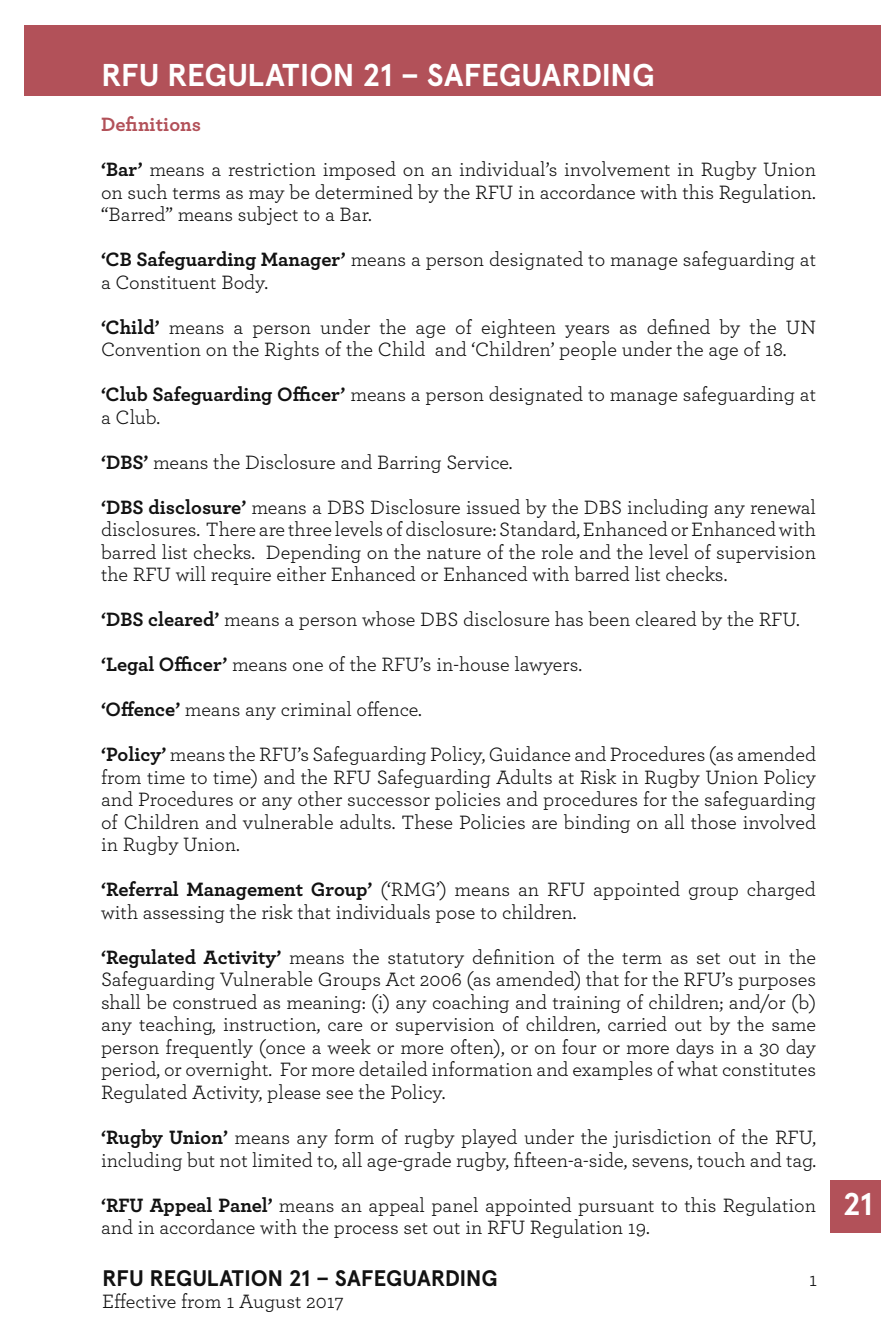
<style>
.page{position:relative;width:881px;height:1340px;background:#fff}
.page>*{position:absolute;margin:0;border:0;box-sizing:border-box;transform-origin:0 0}
.t1{font:700 31.5px "Apercu";letter-spacing:-.01em;color:#fff}
.t2{font:700 22.5px "Apercu";letter-spacing:-.01em;color:#121212}
.t3{font:20.25px/22.5px "Archer";color:#121212}
.t4{font:700 20.25px "Archer";color:#b25159}
.s1{font-weight:700}
</style>
<div class="page">
<div style="left:829px;top:1180px;width:51px;height:53px;background:#b25159"></div>
<div style="left:24px;top:26px;width:856px;height:70px;background:#b25159"></div>
<h1 class="t1" style="left:101px;top:56px;width:555px">RFU REGULATION 21 – SAFEGUARDING</h1>
<p class="t4" style="left:101px;top:108px;width:101px">Definitions</p>
<p class="t3" style="left:101px;top:157px;width:716px;text-align:justify"><span class="s1">‘Bar’</span> means a restriction imposed on an individual’s involvement in Rugby Union on such terms as may be determined by the RFU in accordance with this Regulation. “Barred” means subject to a Bar.</p>
<p class="t3" style="left:101px;top:247px;width:716px"><span class="s1">‘CB Safeguarding Manager’</span> means a person designated to manage safeguarding at a Constituent Body.</p>
<p class="t3" style="left:101px;top:315px;width:716px"><span class="s1">‘Child’</span> means a person under the age of eighteen years as defined by the UN<br>Convention on the Rights of the Child and ‘Children’ people under the age of 18.</p>
<p class="t3" style="left:101px;top:382px;width:716px"><span class="s1">‘Club Safeguarding Officer’</span> means a person designated to manage safeguarding at a Club.</p>
<p class="t3" style="left:101px;top:450px;width:413px"><span class="s1">‘DBS’</span> means the Disclosure and Barring Service.</p>
<p class="t3" style="left:101px;top:495px;width:716px;text-align:justify"><span class="s1">‘DBS disclosure’</span> means a DBS Disclosure issued by the DBS including any renewal disclosures. There are three levels of disclosure: Standard, Enhanced or Enhanced with barred list checks. Depending on the nature of the role and the level of supervision the RFU will require either Enhanced or Enhanced with barred list checks.</p>
<p class="t3" style="left:101px;top:607px;width:700px"><span class="s1">‘DBS cleared’</span> means a person whose DBS disclosure has been cleared by the RFU.</p>
<p class="t3" style="left:101px;top:652px;width:482px"><span class="s1">‘Legal Officer’</span> means one of the RFU’s in-house lawyers.</p>
<p class="t3" style="left:101px;top:697px;width:322px"><span class="s1">‘Offence’</span> means any criminal offence.</p>
<p class="t3" style="left:101px;top:742px;width:716px;text-align:justify"><span class="s1">‘Policy’</span> means the RFU’s Safeguarding Policy, Guidance and Procedures (as amended from time to time) and the RFU Safeguarding Adults at Risk in Rugby Union Policy and Procedures or any other successor policies and procedures for the safeguarding of Children and vulnerable adults. These Policies are binding on all those involved in Rugby Union.</p>
<p class="t3" style="left:101px;top:877px;width:716px"><span class="s1">‘Referral Management Group’</span> (‘RMG’) means an RFU appointed group charged with assessing the risk that individuals pose to children.</p>
<p class="t3" style="left:101px;top:945px;width:716px;text-align:justify"><span class="s1">‘Regulated Activity’</span> means the statutory definition of the term as set out in the Safeguarding Vulnerable Groups Act 2006 (as amended) that for the RFU’s purposes shall be construed as meaning: (i) any coaching and training of children; and/or (b) any teaching, instruction, care or supervision of children, carried out by the same person frequently (once a week or more often), or on four or more days in a 30 day period, or overnight. For more detailed information and examples of what constitutes Regulated Activity, please see the Policy.</p>
<p class="t3" style="left:101px;top:1125px;width:716px"><span class="s1">‘Rugby Union’</span> means any form of rugby played under the jurisdiction of the RFU, including but not limited to, all age-grade rugby, fifteen-a-side, sevens, touch and tag.</p>
<p class="t3" style="left:101px;top:1192px;width:716px"><span class="s1">‘RFU Appeal Panel’</span> means an appeal panel appointed pursuant to this Regulation and in accordance with the process set out in RFU Regulation 19.</p>
<p class="t2" style="left:102px;top:1264px;width:397px">RFU REGULATION 21 – SAFEGUARDING</p>
<p class="t3" style="left:102px;top:1289px;width:243px">Effective from 1 August 2017</p>
<p class="t3" style="left:808px;top:1266px;width:10px">1</p>
<h1 class="t1" style="left:842px;top:1185px;width:32px">21</h1>
</div>
